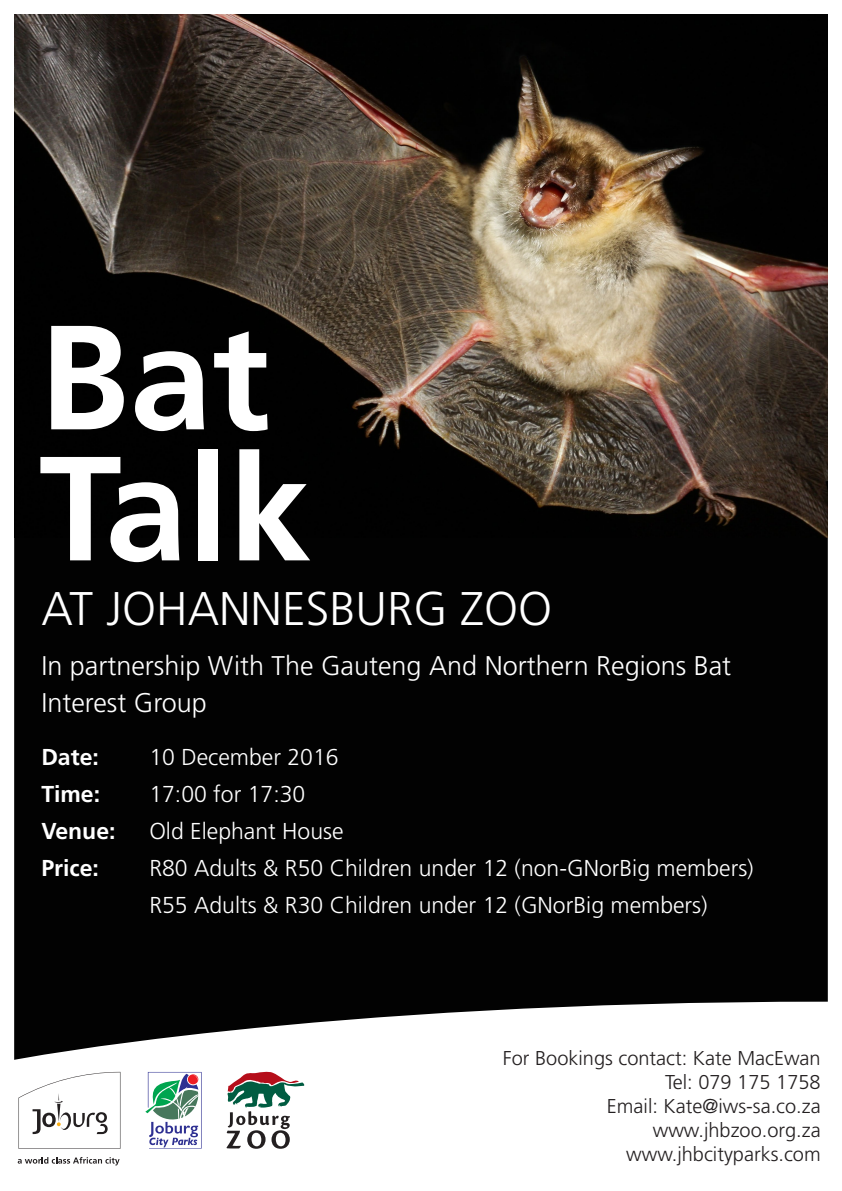
<style>
.page{position:relative;width:842px;height:1191px;background:#fff}
.page>*{position:absolute;margin:0;border:0;box-sizing:border-box;transform-origin:0 0}
.t1{font:700 148.1px "Frutiger";color:#fff}
.t2{font:300 47.2px "Frutiger";color:#fff}
.t3{font:300 27px/37px "Frutiger";color:#fff}
.t4{font:300 23px "Frutiger";color:#fff}
.t5{font:700 23px "Frutiger";color:#fff}
.t6{font:300 20px "Frutiger";color:#231f20}
</style>
<div class="page">
<svg style="left:14px;top:538px;width:814px;height:521px;background:#151515"></svg>
<img style="left:14px;top:14px;width:814px;height:524px">
<svg style="left:19px;top:1071px;width:101px;height:77px"></svg>
<svg style="left:18px;top:1157px;width:102px;height:8px"></svg>
<svg style="left:227px;top:1071px;width:77px;height:77px"></svg>
<svg style="left:145px;top:1072px;width:57px;height:76px"></svg>
<p class="t1" style="left:39px;top:291px;width:232px">Bat</p>
<p class="t1" style="left:39px;top:422px;width:273px">Talk</p>
<p class="t2" style="left:41px;top:581px;width:512px">AT JOHANNESBURG ZOO</p>
<p class="t3" style="left:41px;top:647px;width:691px">In partnership With The Gauteng And Northern Regions Bat<br>Interest Group</p>
<p class="t5" style="left:41px;top:743px;width:59px">Date:</p>
<p class="t4" style="left:149px;top:744px;width:191px">10 December 2016</p>
<p class="t5" style="left:41px;top:780px;width:60px">Time:</p>
<p class="t4" style="left:149px;top:781px;width:157px">17:00 for 17:30</p>
<p class="t5" style="left:41px;top:817px;width:76px">Venue:</p>
<p class="t4" style="left:149px;top:818px;width:196px">Old Elephant House</p>
<p class="t5" style="left:41px;top:854px;width:59px">Price:</p>
<p class="t4" style="left:149px;top:855px;width:606px">R80 Adults &amp; R50 Children under 12 (non-GNorBig members)</p>
<p class="t4" style="left:149px;top:892px;width:560px">R55 Adults &amp; R30 Children under 12 (GNorBig members)</p>
<p class="t6" style="left:503px;top:1046px;width:319px">For Bookings contact: Kate MacEwan</p>
<p class="t6" style="left:665px;top:1070px;width:157px">Tel: 079 175 1758</p>
<p class="t6" style="left:607px;top:1094px;width:215px">Email: Kate@iws-sa.co.za</p>
<p class="t6" style="left:653px;top:1118px;width:169px">www.jhbzoo.org.za</p>
<p class="t6" style="left:626px;top:1142px;width:196px">www.jhbcityparks.com</p>
</div>
